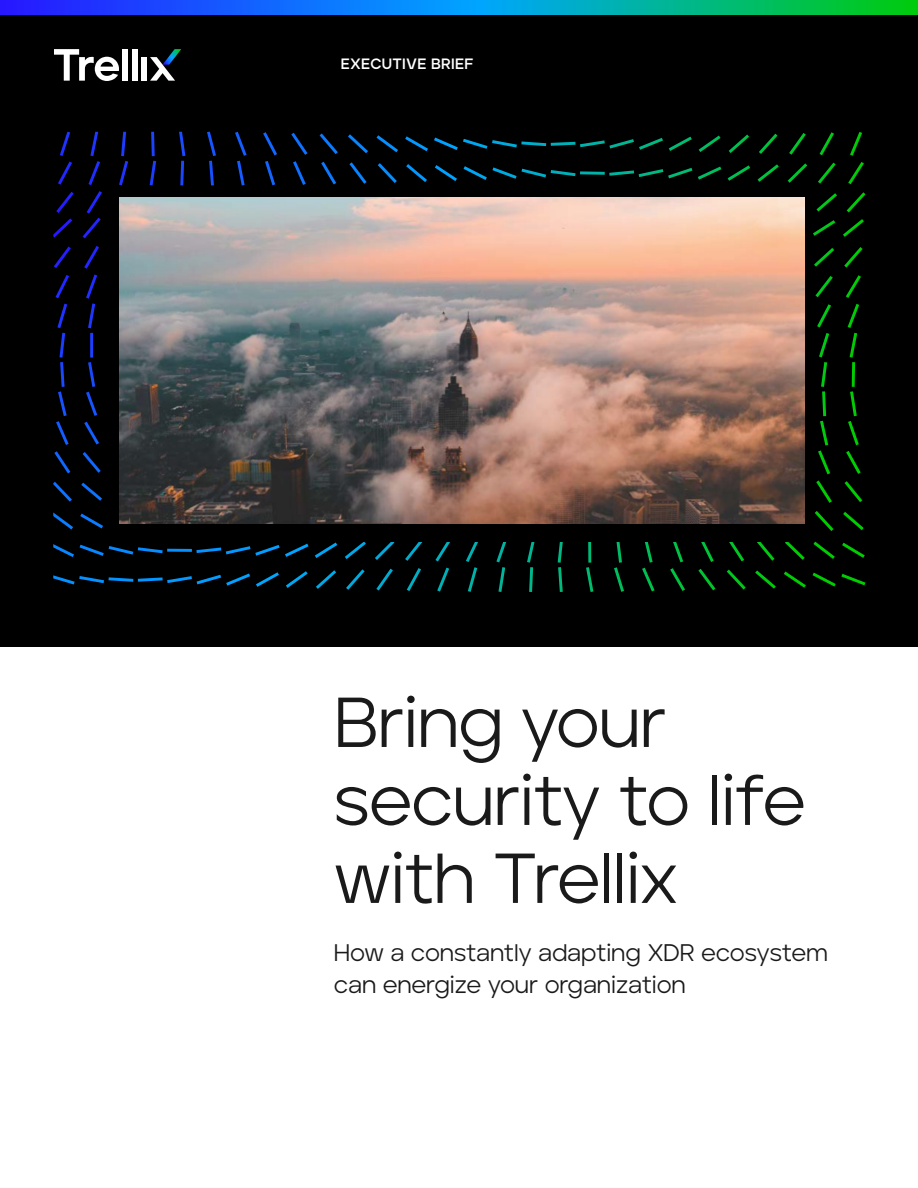
<style>
.page{position:relative;width:918px;height:1188px;background:#fff}
.page>*{position:absolute;margin:0;border:0;box-sizing:border-box;transform-origin:0 0}
.t1{font:70.5px/78px "Aventa";letter-spacing:-.01em;color:#1a1a1a}
.t2{font:24px/31.5px "Aventa";letter-spacing:-.005em;color:#1a1a1a}
.t3{font:700 15px "Aventa";letter-spacing:.02em;color:#fff}
</style>
<div class="page">
<div style="left:0;top:1px;width:918px;height:646px;background:#000"></div>
<svg style="left:54px;top:49px;width:65px;height:32px"></svg>
<div style="left:122px;top:49px;width:5px;height:32px;background:#fff"></div>
<div style="left:132px;top:49px;width:5px;height:32px;background:#fff"></div>
<div style="left:141px;top:57px;width:6px;height:24px;background:#fff"></div>
<svg style="left:150px;top:49px;width:31px;height:32px"></svg>
<svg style="left:56px;top:132px;width:809px;height:82px"></svg>
<svg style="left:0;top:0;width:918px;height:15px;background:#0a88c4"></svg>
<div style="left:105px;top:187px;width:706px;height:355px;background:#000"></div>
<img style="left:120px;top:198px;width:685px;height:325px">
<p class="t3" style="left:341px;top:54px;width:134px">EXECUTIVE BRIEF</p>
<h1 class="t1" style="left:334px;top:682px;width:474px">Bring your security to life with Trellix</h1>
<p class="t2" style="left:334px;top:937px;width:496px">How a constantly adapting XDR ecosystem can energize your organization</p>
</div>
